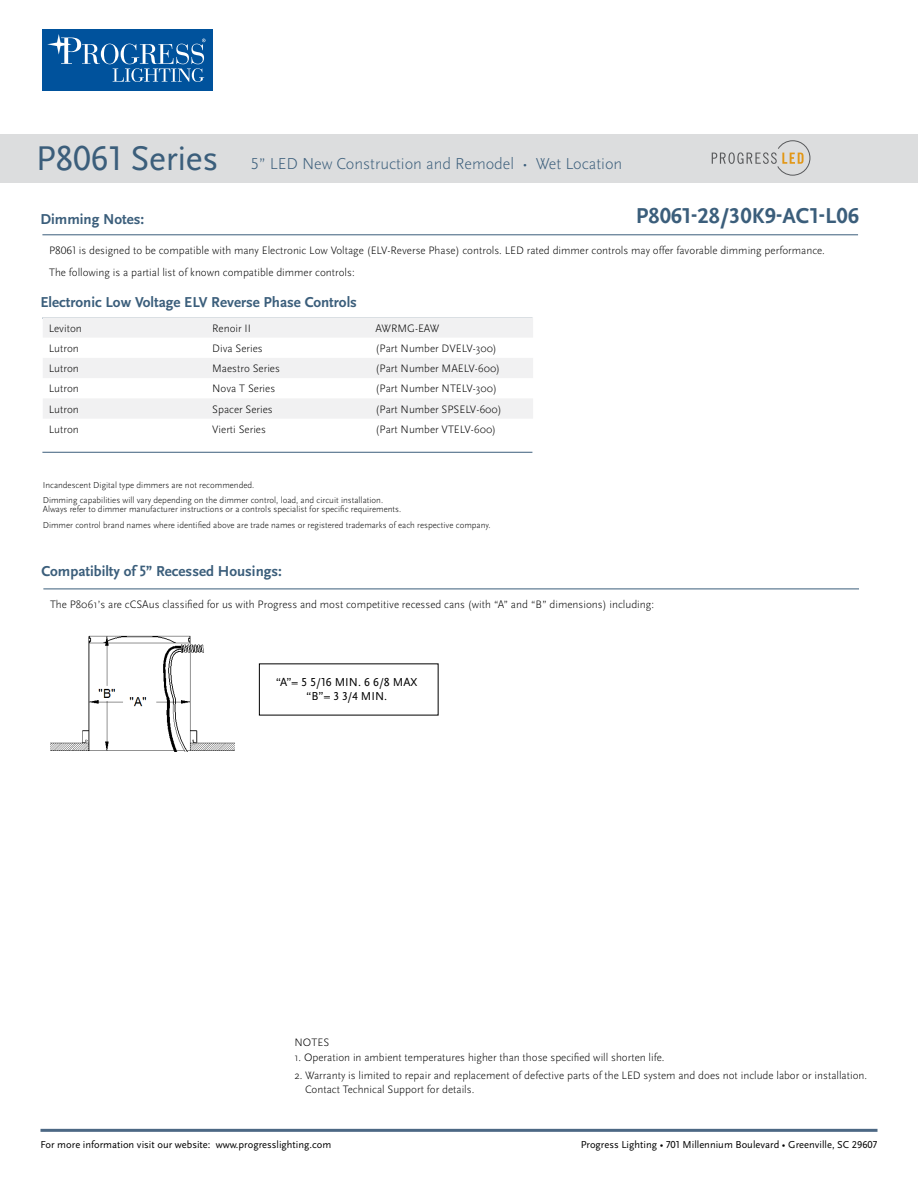
<style>
.page{position:relative;width:918px;height:1188px;background:#fff}
.page>*{position:absolute;margin:0;border:0;box-sizing:border-box;transform-origin:0 0}
.t1{font:35.85px "Scala Sans Pro";letter-spacing:-.01em;color:#3b5e7b}
.t2{font:700 22.5px "Scala Sans Pro";color:#3b5e7b}
.t3{font:300 16.5px "Scala Sans Pro";color:#3b5e7b}
.t4{font:700 15px "Scala Sans Pro";color:#3b5e7b}
.t5{font:12px/14.4px "Scala Sans Pro";color:#000;text-align:center}
.t6{font:300 11.25px/21.8px "Scala Sans Pro";color:#000}
.t7{font:10.5px "Scala Sans Pro";color:#000}
.t8{font:300 9px/15.8px "Scala Sans Pro";color:#000}
</style>
<div class="page">
<div style="left:42px;top:30px;width:170px;height:61px;background:#00529c"></div>
<svg style="left:101px;top:44px;width:18px;height:20px"></svg>
<div style="left:104px;top:44px;width:11px;height:20px;background:#00529c;border-radius:50%"></div>
<svg style="left:47px;top:34px;width:53px;height:30px"></svg>
<svg style="left:113px;top:39px;width:93px;height:43px"></svg>
<div style="left:0;top:134px;width:918px;height:49px;background:#dcddde"></div>
<svg style="left:712px;top:141px;width:98px;height:34px"></svg>
<hr style="left:42px;top:235px;width:816px;height:1px;background:#3b5e7b">
<hr style="left:43px;top:589px;width:816px;height:1px;background:#3b5e7b">
<hr style="left:42px;top:318px;width:490px;height:1px;background:#3b5e7b">
<hr style="left:42px;top:452px;width:490px;height:1px;background:#3b5e7b">
<hr style="left:40px;top:1129px;width:838px;height:3px;background:#4c6884">
<svg style="left:43px;top:317px;width:490px;height:101px;fill:#f1f1f2"></svg>
<img style="left:50px;top:635px;width:184px;height:117px">
<h1 class="t1" style="left:36px;top:137px;width:184px">P8061 Series</h1>
<h3 class="t4" style="left:40px;top:211px;width:105px">Dimming Notes:</h3>
<h3 class="t3" style="left:251px;top:154px;width:373px">5” LED New Construction and Remodel • Wet Location</h3>
<h2 class="t2" style="left:636px;top:202px;width:225px">P8061-28/30K9-AC1-L06</h2>
<p class="t6" style="left:49px;top:240px;width:777px">P8061 is designed to be compatible with many Electronic Low Voltage (ELV-Reverse Phase) controls. LED rated dimmer controls may offer favorable dimming performance.<br>The following is a partial list of known compatible dimmer controls:</p>
<h3 class="t4" style="left:40px;top:293px;width:318px">Electronic Low Voltage ELV Reverse Phase Controls</h3>
<p class="t6" style="left:49px;top:317px;width:35px">Leviton</p>
<p class="t6" style="left:212px;top:317px;width:40px">Renoir II</p>
<p class="t6" style="left:376px;top:317px;width:65px">AWRMG-EAW</p>
<p class="t6" style="left:49px;top:337px;width:32px">Lutron</p>
<p class="t6" style="left:212px;top:337px;width:52px">Diva Series</p>
<p class="t6" style="left:376px;top:337px;width:123px">(Part Number DVELV-300)</p>
<p class="t6" style="left:49px;top:358px;width:32px">Lutron</p>
<p class="t6" style="left:212px;top:358px;width:69px">Maestro Series</p>
<p class="t6" style="left:376px;top:358px;width:126px">(Part Number MAELV-600)</p>
<p class="t6" style="left:49px;top:378px;width:32px">Lutron</p>
<p class="t6" style="left:212px;top:378px;width:65px">Nova T Series</p>
<p class="t6" style="left:376px;top:378px;width:123px">(Part Number NTELV-300)</p>
<p class="t6" style="left:49px;top:398px;width:32px">Lutron</p>
<p class="t6" style="left:212px;top:398px;width:62px">Spacer Series</p>
<p class="t6" style="left:376px;top:398px;width:128px">(Part Number SPSELV-600)</p>
<p class="t6" style="left:49px;top:418px;width:32px">Lutron</p>
<p class="t6" style="left:212px;top:418px;width:55px">Vierti Series</p>
<p class="t6" style="left:376px;top:418px;width:122px">(Part Number VTELV-600)</p>
<p class="t8" style="left:43px;top:477px;width:342px">Incandescent Digital type dimmers are not recommended.<br>Dimming capabilities will vary depending on the dimmer control, load, and circuit installation.</p>
<p class="t8" style="left:43px;top:502px;width:449px">Always refer to dimmer manufacturer instructions or a controls specialist for specific requirements.<br>Dimmer control brand names where identified above are trade names or registered trademarks of each respective company.</p>
<h3 class="t4" style="left:41px;top:562px;width:242px">Compatibilty of 5” Recessed Housings:</h3>
<p class="t6" style="left:50px;top:594px;width:606px">The P8061’s are cCSAus classified for us with Progress and most competitive recessed cans (with “A” and “B” dimensions) including:</p>
<p class="t5" style="left:276px;top:675px;width:143px">“A”= 5 5/16 MIN. 6 6/8 MAX “B”= 3 3/4 MIN.</p>
<p class="t6" style="left:294px;top:1032px;width:36px">NOTES</p>
<p class="t6" style="left:294px;top:1047px;width:372px">1. Operation in ambient temperatures higher than those specified will shorten life.</p>
<p class="t6" style="left:305px;top:1069px;width:563px;line-height:13.5px;text-indent:-11px">2. Warranty is limited to repair and replacement of defective parts of the LED system and does not include labor or installation.<br>Contact Technical Support for details.</p>
<p class="t7" style="left:40px;top:1139px;width:292px">For more information visit our website: www.progresslighting.com</p>
<p class="t7" style="left:581px;top:1138px;width:298px">Progress Lighting • 701 Millennium Boulevard • Greenville, SC 29607</p>
</div>
